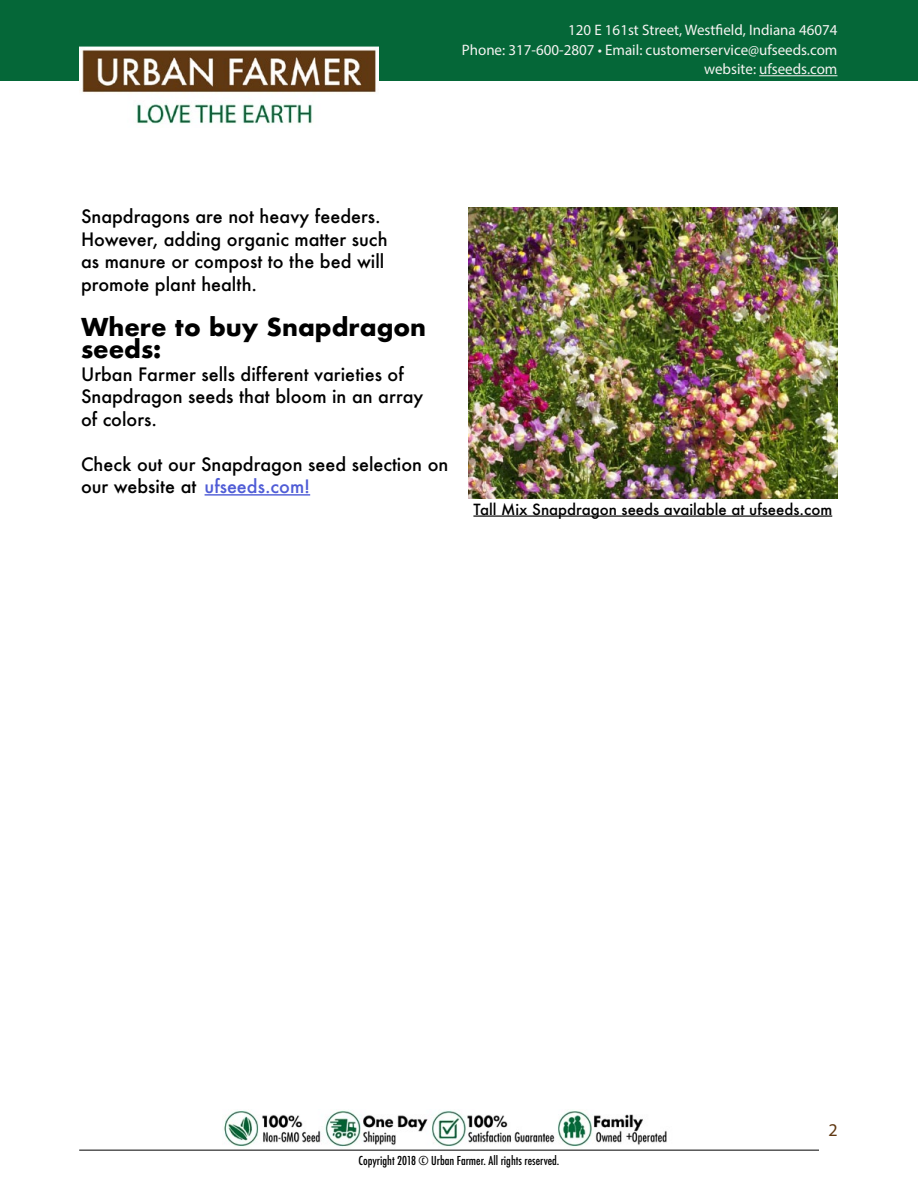
<style>
.page{position:relative;width:918px;height:1188px;background:#fff}
.page>*{position:absolute;margin:0;border:0;box-sizing:border-box;transform-origin:0 0}
.t1{font:700 24px/22.5px "Futura";color:#000}
.t2{font:500 18px/22.5px "Futura";color:#000}
.t3{font:18px "Myriad Pro";color:#603812}
.t4{font:15.15px/19.5px "Myriad Pro";color:#f5f3f1;text-align:right}
.t5{font:500 15px "Futura";color:#000}
.t6{font:500 condensed 12px "Futura";color:#000}
.s1{color:#4f5cd6}
</style>
<div class="page">
<hr style="left:79px;top:1150px;width:740px;height:1px;background:#000">
<div style="left:0;top:0;width:918px;height:81px;background:#056738"></div>
<img style="left:468px;top:207px;width:369px;height:292px">
<hr style="left:473px;top:515px;width:359px;height:2px;background:#000">
<hr style="left:759px;top:75px;width:78px;height:1px;background:#f5f3f1">
<hr style="left:205px;top:494px;width:105px;height:2px;background:#4f5cd6">
<img style="left:223px;top:1110px;width:444px;height:37px">
<img style="left:79px;top:47px;width:299px;height:77px">
<p class="t4" style="left:462px;top:20px;width:377px">120 E 161st Street, Westfield, Indiana 46074<br>Phone: 317-600-2807 • Email: customerservice@ufseeds.com website: ufseeds.com</p>
<p class="t2" style="left:81px;top:205px;width:308px">Snapdragons are not heavy feeders.<br>However, adding organic matter such as manure or compost to the bed will promote plant health.</p>
<h1 class="t1" style="left:81px;top:315px;width:347px">Where to buy Snapdragon seeds:</h1>
<p class="t2" style="left:81px;top:362px;width:344px">Urban Farmer sells different varieties of<br>Snapdragon seeds that bloom in an array of colors.</p>
<p class="t2" style="left:81px;top:452px;width:369px">Check out our Snapdragon seed selection on our website at <span class="s1">ufseeds.com!</span></p>
<p class="t5" style="left:473px;top:499px;width:360px">Tall Mix Snapdragon seeds available at ufseeds.com</p>
<p class="t3" style="left:828px;top:1119px;width:11px">2</p>
<p class="t6" style="left:359px;top:1153px;width:202px">Copyright 2018 © Urban Farmer. All rights reserved.</p>
</div>
